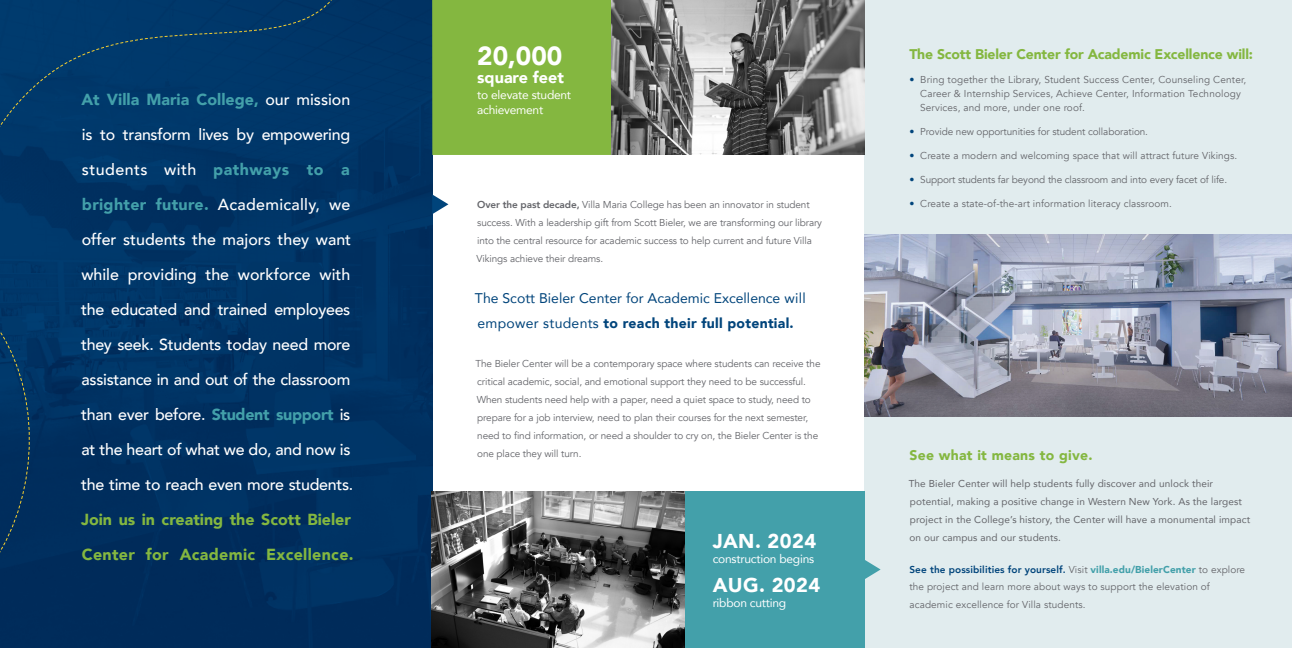
<style>
.page{position:relative;width:1292px;height:648px;background:#fff}
.page>*{position:absolute;margin:0;border:0;box-sizing:border-box;transform-origin:0 0}
.t1{font:900 26.1px "Avenir";color:#fff}
.t2{font:900 20px/43.7px "Avenir";letter-spacing:.02em;color:#fff}
.t3{font:900 16.1px "Avenir";color:#fff}
.t4{font:500 16px/35px "Avenir";letter-spacing:-.02em;color:#fff}
.t5{font:900 16px/35px "Avenir";letter-spacing:.01em;color:#84b740}
.t6{font:14px/25px "Avenir";color:#00447b}
.t7{font:900 14px "Avenir";letter-spacing:-.01em;color:#84b740}
.t8{font:900 14px "Avenir";letter-spacing:.02em;color:#84b740}
.t9{font:12px/15.4px "Avenir";letter-spacing:-.02em;color:#fff}
.t10{font:10px/18px "Avenir";letter-spacing:-.01em;color:#64656a}
.t11{font:10px/17.8px "Avenir";letter-spacing:.01em;color:#64656a}
.t12{font:10px/18px "Avenir";letter-spacing:.01em;color:#64656a}
.t13{font:10px/14px "Avenir";letter-spacing:.015em;color:#64656a}
.s1{font-weight:900;color:#43a0aa}
.s2{font-weight:800}
.s3{font-weight:900}
.s4{color:#00447b}
.s5{font-weight:800;color:#00447b}
</style>
<div class="page">
<img style="left:0;top:0;width:432px;height:648px">
<div style="left:864px;top:0;width:428px;height:648px;background:#e1ecee"></div>
<svg style="left:432px;top:194px;width:16px;height:20px"></svg>
<div style="left:684px;top:491px;width:180px;height:157px;background:#43a0aa"></div>
<img style="left:864px;top:234px;width:428px;height:182px">
<svg style="left:864px;top:560px;width:16px;height:19px"></svg>
<div style="left:432px;top:0;width:180px;height:155px;background:#84b740"></div>
<div style="left:0;top:0;width:339px;height:141px;background:#00386b"></div>
<svg style="left:0;top:319px;width:42px;height:245px;background:#033361"></svg>
<img style="left:432px;top:491px;width:252px;height:157px">
<img style="left:612px;top:0;width:252px;height:155px">
<p class="t4" style="left:81px;top:81px;width:273px"><span class="s1">At Villa Maria College,</span> our mission is to transform lives by empowering students with <span class="s1">pathways to a brighter future.</span> Academically, we offer students the majors they want while providing the workforce with the educated and trained employees they seek. Students today need more assistance in and out of the classroom than ever before. <span class="s1">Student support</span> is at the heart of what we do, and now is the time to reach even more students.</p>
<h3 class="t5" style="left:81px;top:501px;width:274px">Join us in creating the Scott Bieler<br>Center for Academic Excellence.</h3>
<h1 class="t1" style="left:477px;top:34px;width:87px">20,000</h1>
<h3 class="t3" style="left:477px;top:64px;width:88px">square feet</h3>
<p class="t9" style="left:477px;top:87px;width:95px">to elevate student achievement</p>
<p class="t10" style="left:476px;top:196px;width:347px"><span class="s2">Over the past decade,</span> Villa Maria College has been an innovator in student success. With a leadership gift from Scott Bieler, we are transforming our library into the central resource for academic success to help current and future Villa Vikings achieve their dreams.</p>
<h3 class="t6" style="left:475px;top:285px;width:332px">The Scott Bieler Center for Academic Excellence will empower students <span class="s3">to reach their full potential.</span></h3>
<p class="t10" style="left:475px;top:355px;width:346px">The Bieler Center will be a contemporary space where students can receive the critical academic, social, and emotional support they need to be successful.<br>When students need help with a paper, need a quiet space to study, need to prepare for a job interview, need to plan their courses for the next semester, need to find information, or need a shoulder to cry on, the Bieler Center is the one place they will turn.</p>
<h2 class="t2" style="left:712px;top:519px;width:109px">JAN. 2024<br>AUG. 2024</h2>
<p class="t9" style="left:712px;top:551px;width:103px">construction begins</p>
<p class="t9" style="left:712px;top:594px;width:75px">ribbon cutting</p>
<h3 class="t7" style="left:909px;top:42px;width:345px">The Scott Bieler Center for Academic Excellence will:</h3>
<p class="t13" style="left:920px;top:73px;width:328px;text-indent:-11px"><span class="s4">•</span> Bring together the Library, Student Success Center, Counseling Center,<br>Career &amp; Internship Services, Achieve Center, Information Technology<br>Services, and more, under one roof.</p>
<p class="t10" style="left:909px;top:123px;width:240px"><span class="s4">•</span> Provide new opportunities for student collaboration.</p>
<p class="t11" style="left:909px;top:147px;width:329px"><span class="s4">•</span> Create a modern and welcoming space that will attract future Vikings.</p>
<p class="t10" style="left:909px;top:171px;width:319px"><span class="s4">•</span> Support students far beyond the classroom and into every facet of life.</p>
<p class="t11" style="left:909px;top:195px;width:264px"><span class="s4">•</span> Create a state-of-the-art information literacy classroom.</p>
<h3 class="t8" style="left:909px;top:443px;width:184px">See what it means to give.</h3>
<p class="t12" style="left:908px;top:474px;width:343px">The Bieler Center will help students fully discover and unlock their potential, making a positive change in Western New York. As the largest project in the College’s history, the Center will have a monumental impact on our campus and our students.</p>
<p class="t11" style="left:909px;top:560px;width:337px"><span class="s5">See the possibilities for yourself.</span> Visit <span class="s1">villa.edu/BielerCenter</span> to explore the project and learn more about ways to support the elevation of academic excellence for Villa students.</p>
</div>
